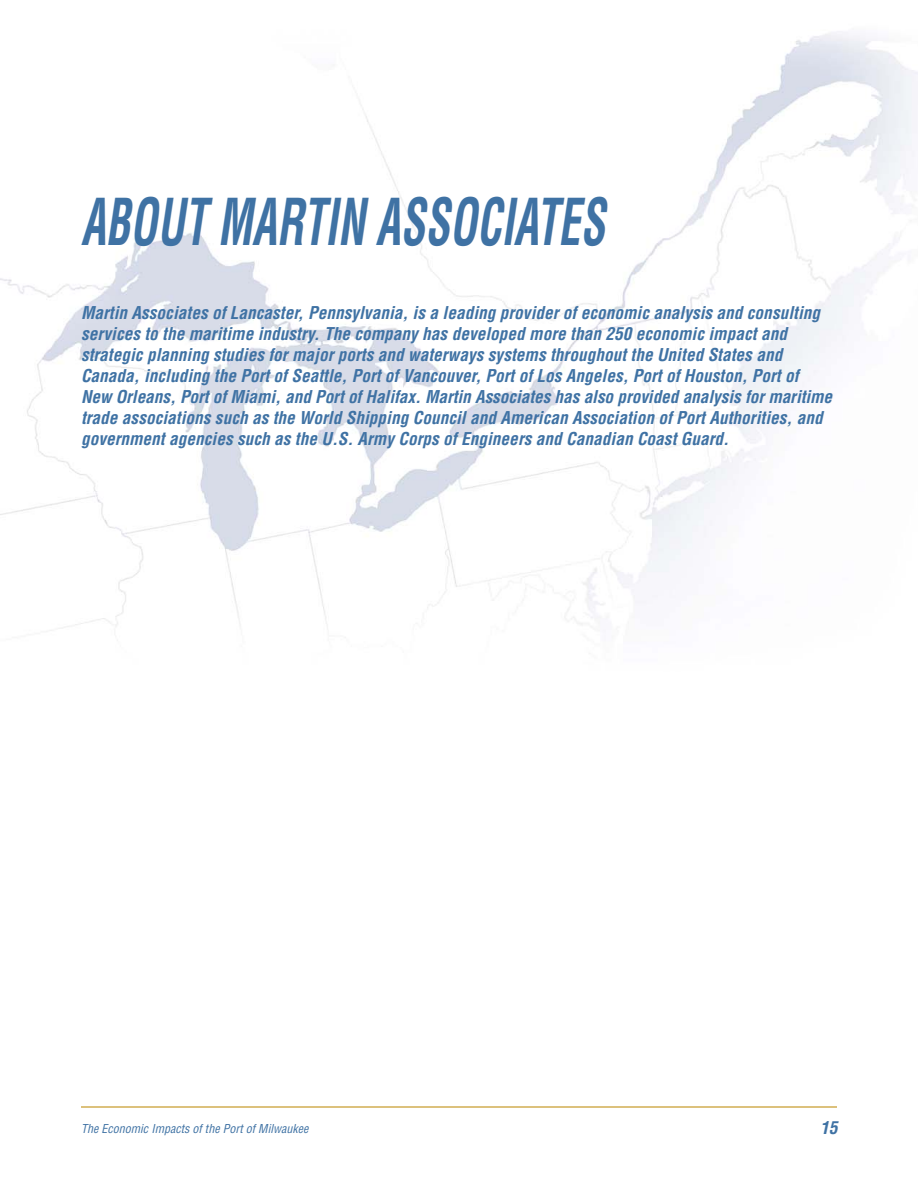
<style>
.page{position:relative;width:918px;height:1188px;background:#fff}
.page>*{position:absolute;margin:0;border:0;box-sizing:border-box;transform-origin:0 0}
.t1{font:italic 700 condensed 63px "Helvetica";letter-spacing:.005em;color:#3f72a4;scale:.7 1}
.t2{font:italic 700 condensed 17.25px/21px "Helvetica";color:#3f72a4}
.t3{font:italic condensed 12px "Helvetica";color:#3f72a4}
</style>
<div class="page">
<img style="left:1px;top:31px;width:917px;height:600px">
<hr style="left:81px;top:1106px;width:756px;height:2px;background:#d1ad52">
<h1 class="t1" style="left:81px;top:198px;width:763px">ABOUT MARTIN ASSOCIATES</h1>
<p class="t2" style="left:81px;top:304px;width:756px">Martin Associates ofLancaster,Pennsylvania,is a leading providerofeconomic analysis and consulting services to the maritime industry.The company has developed more than 250 economic impactand strategic planning studies formajorports and waterways systems throughoutthe United States and Canada,including the PortofSeattle,PortofVancouver,PortofLos Angeles,PortofHouston,Portof New Orleans,PortofMiami,and PortofHalifax.Martin Associates has also provided analysis formaritime trade associations such as the World Shipping Counciland American Association ofPortAuthorities,and governmentagencies such as the U.S.Army Corps ofEngineers and Canadian CoastGuard.</p>
<p class="t3" style="left:81px;top:1124px;width:231px">The Economic Impacts ofthe PortofMilwaukee</p>
<p class="t2" style="left:820px;top:1119px;width:22px">15</p>
</div>
